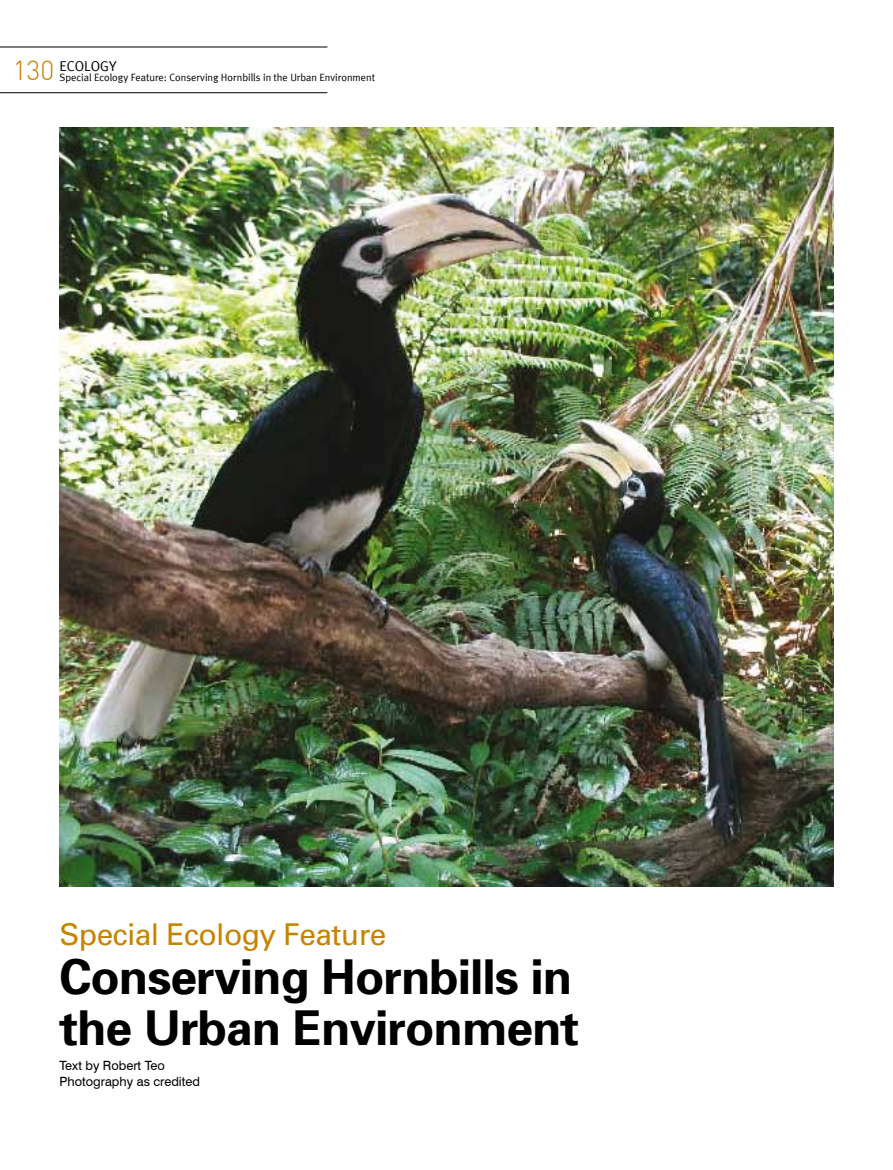
<style>
.page{position:relative;width:893px;height:1170px;background:#fff}
.page>*{position:absolute;margin:0;border:0;box-sizing:border-box;transform-origin:0 0}
.t1{font:700 48px/51px "Univers";letter-spacing:-.02em;color:#000}
.t2{font:30px "Univers";letter-spacing:-.02em;color:#c68400}
.t3{font:14.25px "Meta Plus Normal";color:#000}
.t4{font:12.75px/16.5px "Swiss 721 BT";color:#000}
.t5{font:10.5px "Meta Plus Normal";color:#000}
.s1{font-family:"DIN";font-weight:300;font-size:27px;color:#c68400}
</style>
<div class="page">
<hr style="left:0;top:47px;width:327px;height:1px;background:#000">
<hr style="left:0;top:92px;width:327px;height:1px;background:#000">
<img style="left:60px;top:128px;width:773px;height:758px">
<h3 class="t3" style="left:13px;top:57px;width:105px"><span class="s1">130</span> ecology</h3>
<p class="t5" style="left:60px;top:71px;width:317px">Special Ecology Feature: Conserving Hornbills in the Urban Environment</p>
<h2 class="t2" style="left:60px;top:916px;width:328px">Special Ecology Feature</h2>
<h1 class="t1" style="left:60px;top:949px;width:521px">Conserving Hornbills in the Urban Environment</h1>
<p class="t4" style="left:60px;top:1056px;width:142px">Text by Robert Teo<br>Photography as credited</p>
</div>
